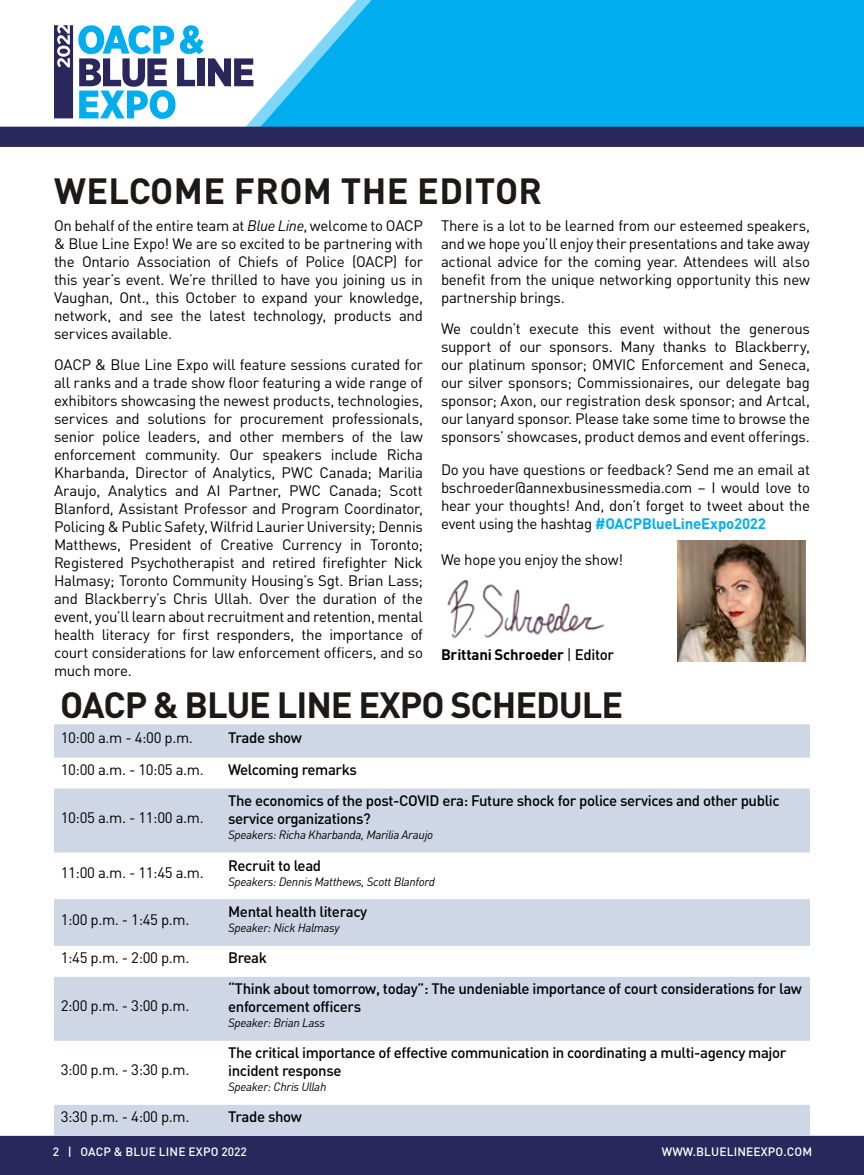
<style>
.page{position:relative;width:864px;height:1175px;background:#fff}
.page>*{position:absolute;margin:0;border:0;box-sizing:border-box;transform-origin:0 0}
.t1{font:700 36px "DIN Pro";letter-spacing:-.03em;color:#1e1817}
.t2{font:700 36px "DIN Pro";letter-spacing:.01em;color:#1e1817}
.t3{font:15px/18px "DIN Pro";letter-spacing:-.02em;color:#000;text-align:justify}
.t4{font:500 15px/18px "DIN Pro";letter-spacing:-.025em;color:#000}
.t5{font:700 15px "DIN Pro";letter-spacing:-.015em;color:#000}
.t6{font:italic 12px "DIN Pro";letter-spacing:-.025em;color:#000}
.t7{font:500 12px "DIN Pro";letter-spacing:.01em;color:#fff}
.s1{font-style:italic}
.s2{font-weight:700;color:#00aeef}
.s3{font-weight:400}
.s4{font-weight:500}
</style>
<div class="page">
<svg style="left:252px;top:0;width:612px;height:127px;background:#17b5f0"></svg>
<div style="left:0;top:1135px;width:864px;height:39px;background:#29275c"></div>
<div style="left:0;top:127px;width:864px;height:20px;background:#29275c"></div>
<svg style="left:54px;top:724px;width:756px;height:411px;fill:#cfd6e6"></svg>
<img style="left:677px;top:540px;width:129px;height:121px">
<img style="left:447px;top:579px;width:158px;height:59px">
<svg style="left:54px;top:25px;width:199px;height:94px"></svg>
<h1 class="t2" style="left:54px;top:166px;width:489px">WELCOME FROM THE EDITOR</h1>
<p class="t3" style="left:54px;top:215px;width:371px">On behalf of the entire team at <span class="s1">Blue Line</span>, welcome to OACP &amp; Blue Line Expo! We are so excited to be partnering with the Ontario Association of Chiefs of Police (OACP) for this year’s event. We’re thrilled to have you joining us in Vaughan, Ont., this October to expand your knowledge, network, and see the latest technology, products and services available.</p>
<p class="t3" style="left:54px;top:355px;width:371px">OACP &amp; Blue Line Expo will feature sessions curated for all ranks and a trade show floor featuring a wide range of exhibitors showcasing the newest products, technologies, services and solutions for procurement professionals, senior police leaders, and other members of the law enforcement community. Our speakers include Richa Kharbanda, Director of Analytics, PWC Canada; Marilia Araujo, Analytics and AI Partner, PWC Canada; Scott Blanford, Assistant Professor and Program Coordinator, Policing &amp; Public Safety, Wilfrid Laurier University; Dennis Matthews, President of Creative Currency in Toronto; Registered Psychotherapist and retired firefighter Nick Halmasy; Toronto Community Housing’s Sgt. Brian Lass; and Blackberry’s Chris Ullah. Over the duration of the event, you’ll learn about recruitment and retention, mental health literacy for first responders, the importance of court considerations for law enforcement officers, and so much more.</p>
<p class="t3" style="left:441px;top:215px;width:371px">There is a lot to be learned from our esteemed speakers, and we hope you’ll enjoy their presentations and take away actional advice for the coming year. Attendees will also benefit from the unique networking opportunity this new partnership brings.</p>
<p class="t3" style="left:441px;top:319px;width:371px">We couldn’t execute this event without the generous support of our sponsors. Many thanks to Blackberry, our platinum sponsor; OMVIC Enforcement and Seneca, our silver sponsors; Commissionaires, our delegate bag sponsor; Axon, our registration desk sponsor; and Artcal, our lanyard sponsor. Please take some time to browse the sponsors’ showcases, product demos and event offerings.</p>
<p class="t3" style="left:441px;top:460px;width:371px">Do you have questions or feedback? Send me an email at bschroeder@annexbusinessmedia.com – I would love to hear your thoughts! And, don’t forget to tweet about the event using the hashtag <span class="s2">#OACPBlueLineExpo2022</span></p>
<p class="t3" style="left:441px;top:550px;width:184px">We hope you enjoy the show!</p>
<p class="t5" style="left:441px;top:644px;width:175px">Brittani Schroeder <span class="s3">|</span> <span class="s4">Editor</span></p>
<h1 class="t1" style="left:60px;top:681px;width:565px">OACP &amp; BLUE LINE EXPO SCHEDULE</h1>
<p class="t3" style="left:61px;top:728px;width:134px">10:00 a.m - 4:00 p.m.</p>
<p class="t4" style="left:228px;top:728px;width:75px">Trade show</p>
<p class="t3" style="left:61px;top:760px;width:144px">10:00 a.m. - 10:05 a.m.</p>
<p class="t4" style="left:228px;top:760px;width:130px">Welcoming remarks</p>
<p class="t3" style="left:61px;top:807px;width:144px">10:05 a.m. - 11:00 a.m.</p>
<p class="t4" style="left:228px;top:791px;width:553px">The economics of the post-COVID era: Future shock for police services and other public service organizations?</p>
<p class="t6" style="left:228px;top:827px;width:207px">Speakers: Richa Kharbanda, Marilia Araujo</p>
<p class="t3" style="left:61px;top:862px;width:144px">11:00 a.m. - 11:45 a.m.</p>
<p class="t3" style="left:61px;top:909px;width:130px">1:00 p.m. - 1:45 p.m.</p>
<p class="t4" style="left:228px;top:855px;width:95px">Recruit to lead</p>
<p class="t6" style="left:228px;top:874px;width:208px">Speakers: Dennis Matthews, Scott Blanford</p>
<p class="t4" style="left:228px;top:902px;width:141px">Mental health literacy</p>
<p class="t6" style="left:228px;top:920px;width:113px">Speaker: Nick Halmasy</p>
<p class="t3" style="left:61px;top:948px;width:130px">1:45 p.m. - 2:00 p.m.</p>
<p class="t4" style="left:228px;top:948px;width:40px">Break</p>
<p class="t3" style="left:61px;top:995px;width:130px">2:00 p.m. - 3:00 p.m.</p>
<p class="t4" style="left:228px;top:979px;width:575px">“Think about tomorrow, today”: The undeniable importance of court considerations for law enforcement officers</p>
<p class="t6" style="left:228px;top:1015px;width:98px">Speaker: Brian Lass</p>
<p class="t3" style="left:61px;top:1059px;width:130px">3:00 p.m. - 3:30 p.m.</p>
<p class="t4" style="left:228px;top:1043px;width:560px">The critical importance of effective communication in coordinating a multi-agency major incident response</p>
<p class="t6" style="left:228px;top:1079px;width:100px">Speaker: Chris Ullah</p>
<p class="t3" style="left:61px;top:1107px;width:130px">3:30 p.m. - 4:00 p.m.</p>
<p class="t4" style="left:228px;top:1107px;width:75px">Trade show</p>
<p class="t7" style="left:53px;top:1143px;width:196px">2 | OACP &amp; BLUE LINE EXPO 2022</p>
<p class="t7" style="left:662px;top:1143px;width:152px">WWW.BLUELINEEXPO.COM</p>
</div>
